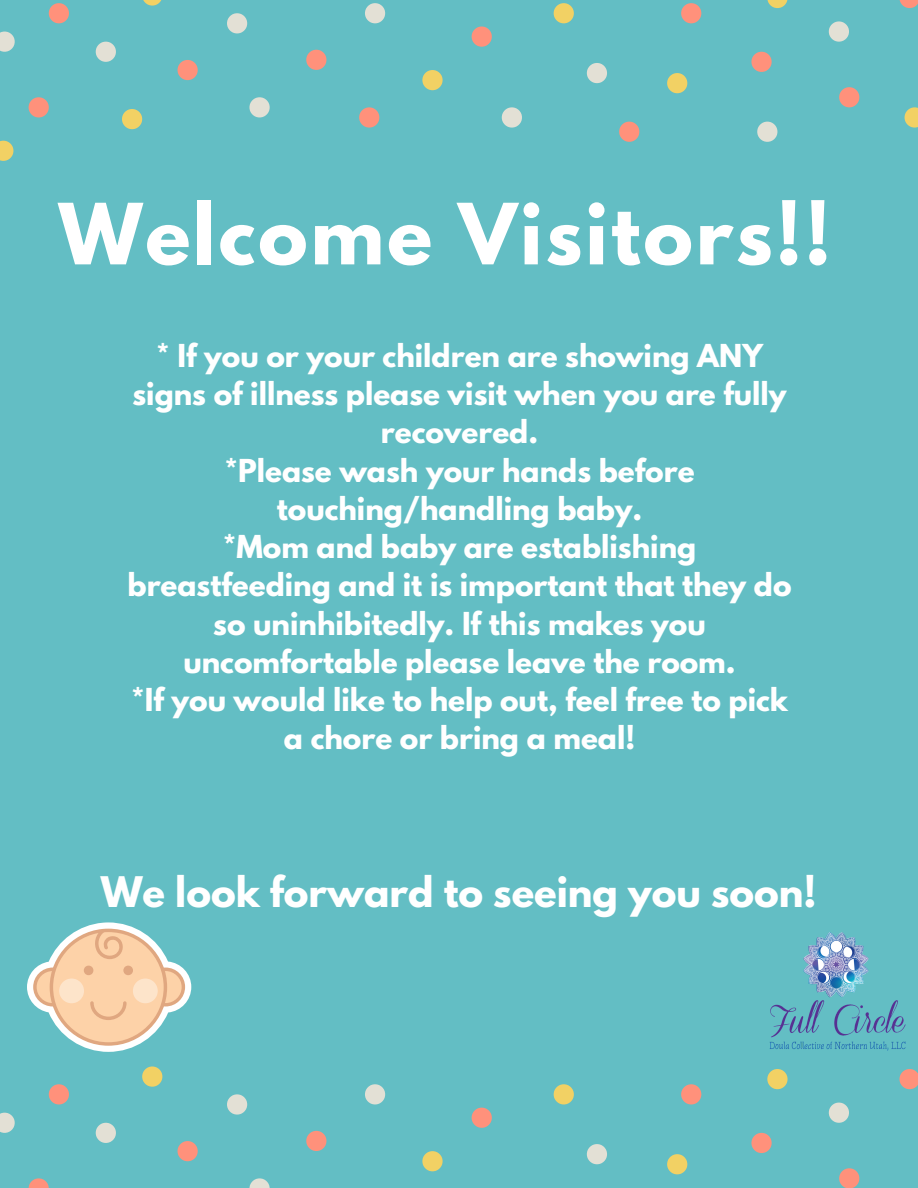
<style>
.page{position:relative;width:918px;height:1188px;background:#63bec4}
.page>*{position:absolute;margin:0;border:0;box-sizing:border-box;transform-origin:0 0}
.t1{font:700 74.7px "League Spartan";letter-spacing:.04em;color:#fff}
.t2{font:700 37.35px "League Spartan";color:#fff}
.t3{font:700 28.05px/38.2px "League Spartan";color:#fff;text-align:center}
</style>
<div class="page">
<svg style="left:365px;top:3px;width:20px;height:20px"></svg>
<svg style="left:502px;top:107px;width:20px;height:21px"></svg>
<svg style="left:587px;top:63px;width:20px;height:20px"></svg>
<svg style="left:757px;top:122px;width:20px;height:20px"></svg>
<svg style="left:227px;top:13px;width:20px;height:20px"></svg>
<svg style="left:249px;top:97px;width:21px;height:20px"></svg>
<svg style="left:96px;top:42px;width:20px;height:20px"></svg>
<svg style="left:0;top:32px;width:15px;height:20px"></svg>
<svg style="left:829px;top:21px;width:20px;height:21px"></svg>
<svg style="left:554px;top:3px;width:20px;height:20px"></svg>
<svg style="left:667px;top:73px;width:20px;height:20px"></svg>
<svg style="left:767px;top:0;width:21px;height:8px"></svg>
<svg style="left:122px;top:109px;width:20px;height:20px"></svg>
<svg style="left:0;top:141px;width:13px;height:20px"></svg>
<svg style="left:143px;top:0;width:19px;height:6px"></svg>
<svg style="left:422px;top:70px;width:21px;height:20px"></svg>
<svg style="left:905px;top:107px;width:13px;height:21px"></svg>
<svg style="left:306px;top:50px;width:20px;height:20px"></svg>
<svg style="left:359px;top:107px;width:20px;height:21px"></svg>
<svg style="left:681px;top:3px;width:20px;height:20px"></svg>
<svg style="left:29px;top:97px;width:20px;height:20px"></svg>
<svg style="left:49px;top:3px;width:20px;height:20px"></svg>
<svg style="left:619px;top:122px;width:20px;height:20px"></svg>
<svg style="left:472px;top:27px;width:20px;height:20px"></svg>
<svg style="left:178px;top:60px;width:20px;height:20px"></svg>
<svg style="left:751px;top:52px;width:21px;height:20px"></svg>
<svg style="left:839px;top:87px;width:20px;height:20px"></svg>
<svg style="left:900px;top:0;width:18px;height:8px"></svg>
<svg style="left:365px;top:1084px;width:20px;height:20px"></svg>
<svg style="left:587px;top:1144px;width:20px;height:20px"></svg>
<svg style="left:227px;top:1094px;width:20px;height:21px"></svg>
<svg style="left:249px;top:1178px;width:21px;height:10px"></svg>
<svg style="left:96px;top:1123px;width:20px;height:20px"></svg>
<svg style="left:0;top:1113px;width:15px;height:20px"></svg>
<svg style="left:829px;top:1103px;width:20px;height:20px"></svg>
<svg style="left:554px;top:1084px;width:20px;height:20px"></svg>
<svg style="left:667px;top:1154px;width:20px;height:20px"></svg>
<svg style="left:767px;top:1069px;width:21px;height:20px"></svg>
<svg style="left:142px;top:1066px;width:20px;height:21px"></svg>
<svg style="left:422px;top:1151px;width:21px;height:20px"></svg>
<svg style="left:306px;top:1131px;width:20px;height:20px"></svg>
<svg style="left:681px;top:1084px;width:20px;height:20px"></svg>
<svg style="left:29px;top:1178px;width:20px;height:10px"></svg>
<svg style="left:49px;top:1084px;width:20px;height:20px"></svg>
<svg style="left:472px;top:1108px;width:20px;height:20px"></svg>
<svg style="left:178px;top:1141px;width:20px;height:20px"></svg>
<svg style="left:751px;top:1133px;width:21px;height:20px"></svg>
<svg style="left:839px;top:1168px;width:20px;height:20px"></svg>
<svg style="left:900px;top:1069px;width:18px;height:20px"></svg>
<svg style="left:27px;top:922px;width:164px;height:130px"></svg>
<img style="left:769px;top:932px;width:137px;height:119px">
<h1 class="t1" style="left:59px;top:197px;width:774px">Welcome Visitors!!</h1>
<p class="t3" style="left:128px;top:340px;width:666px">* If you or your children are showing ANY signs of illness please visit when you are fully recovered.<br>*Please wash your hands before touching/handling baby.<br>*Mom and baby are establishing breastfeeding and it is important that they do so uninhibitedly. If this makes you uncomfortable please leave the room.<br>*If you would like to help out, feel free to pick a chore or bring a meal!</p>
<h2 class="t2" style="left:101px;top:873px;width:717px">We look forward to seeing you soon!</h2>
</div>
